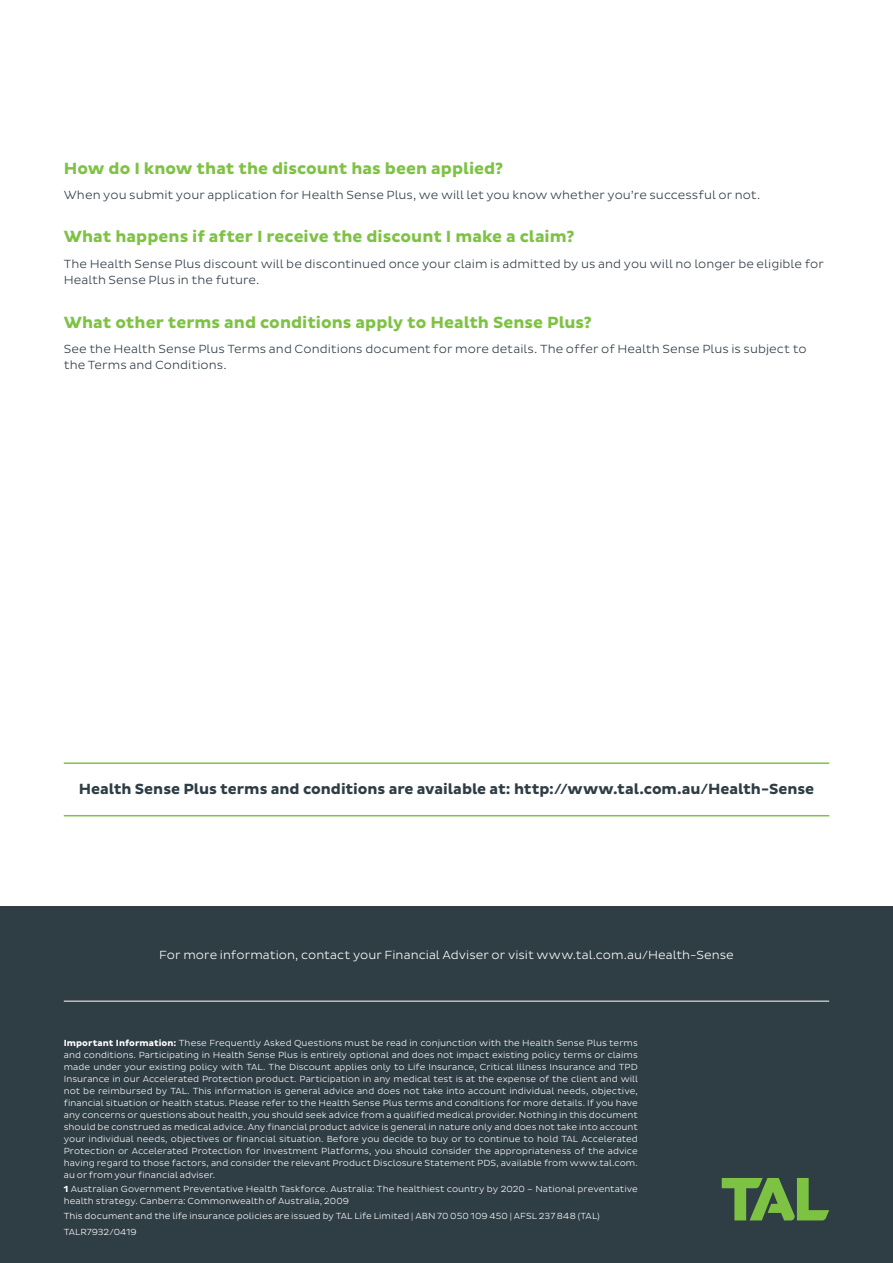
<style>
.page{position:relative;width:893px;height:1263px;background:#fff}
.page>*{position:absolute;margin:0;border:0;box-sizing:border-box;transform-origin:0 0}
.t1{font:700 16.5px "Pluto Sans";color:#7ec243}
.Body{font:700 15px "Pluto Sans";letter-spacing:-.005em;color:#2f3d45}
.Body-2{font:300 12px/16.5px "Pluto Sans";letter-spacing:.005em;color:#2f3d45}
.CTA{font:300 12px "Pluto Sans";letter-spacing:.005em;color:#fff}
.Important_Info{font:300 9px/12px "Pluto Sans";letter-spacing:.005em;color:#fff;text-align:justify}
.s1{font-weight:700}
</style>
<div class="page">
<div style="left:0;top:906px;width:893px;height:357px;background:#2f3d45"></div>
<hr style="left:64px;top:1001px;width:765px;height:1px;background:#fff">
<svg style="left:722px;top:1178px;width:107px;height:42px"></svg>
<hr style="left:64px;top:762px;width:765px;height:2px;background:#7ec243">
<hr style="left:64px;top:815px;width:765px;height:1px;background:#7ec243">
<h2 class="t1" style="left:64px;top:159px;width:441px">How do I know that the discount has been applied?</h2>
<p class="Body-2" style="left:64px;top:187px;width:698px">When you submit your application for Health Sense Plus, we will let you know whether you’re successful or not.</p>
<h2 class="t1" style="left:64px;top:227px;width:512px">What happens if after I receive the discount I make a claim?</h2>
<p class="Body-2" style="left:64px;top:255px;width:762px">The Health Sense Plus discount will be discontinued once your claim is admitted by us and you will no longer be eligible for<br>Health Sense Plus in the future.</p>
<h2 class="t1" style="left:64px;top:312px;width:530px">What other terms and conditions apply to Health Sense Plus?</h2>
<p class="Body-2" style="left:64px;top:340px;width:744px">See the Health Sense Plus Terms and Conditions document for more details. The offer of Health Sense Plus is subject to the Terms and Conditions.</p>
<p class="Body" style="left:79px;top:780px;width:737px">Health Sense Plus terms and conditions are available at: http://www.tal.com.au/Health-Sense</p>
<p class="CTA" style="left:159px;top:948px;width:576px">For more information, contact your Financial Adviser or visit www.tal.com.au/Health-Sense</p>
<p class="Important_Info" style="left:64px;top:1037px;width:576px"><span class="s1">Important Information:</span> These Frequently Asked Questions must be read in conjunction with the Health Sense Plus terms and conditions. Participating in Health Sense Plus is entirely optional and does not impact existing policy terms or claims made under your existing policy with TAL. The Discount applies only to Life Insurance, Critical Illness Insurance and TPD Insurance in our Accelerated Protection product. Participation in any medical test is at the expense of the client and will not be reimbursed by TAL. This information is general advice and does not take into account individual needs, objective, financial situation or health status. Please refer to the Health Sense Plus terms and conditions for more details. If you have any concerns or questions about health, you should seek advice from a qualified medical provider. Nothing in this document should be construed as medical advice. Any financial product advice is general in nature only and does not take into account your individual needs, objectives or financial situation. Before you decide to buy or to continue to hold TAL Accelerated Protection or Accelerated Protection for Investment Platforms, you should consider the appropriateness of the advice having regard to those factors, and consider the relevant Product Disclosure Statement PDS, available from www.tal.com. au or from your financial adviser.</p>
<p class="Important_Info" style="left:64px;top:1183px;width:575px"><span class="s1">1</span> Australian Government Preventative Health Taskforce. Australia: The healthiest country by 2020 – National preventative health strategy. Canberra: Commonwealth of Australia, 2009</p>
<p class="Important_Info" style="left:64px;top:1210px;width:538px">This document and the life insurance policies are issued by TAL Life Limited | ABN 70 050 109 450 | AFSL 237 848 (TAL)</p>
<p class="Important_Info" style="left:64px;top:1226px;width:75px">TALR7932/0419</p>
</div>
